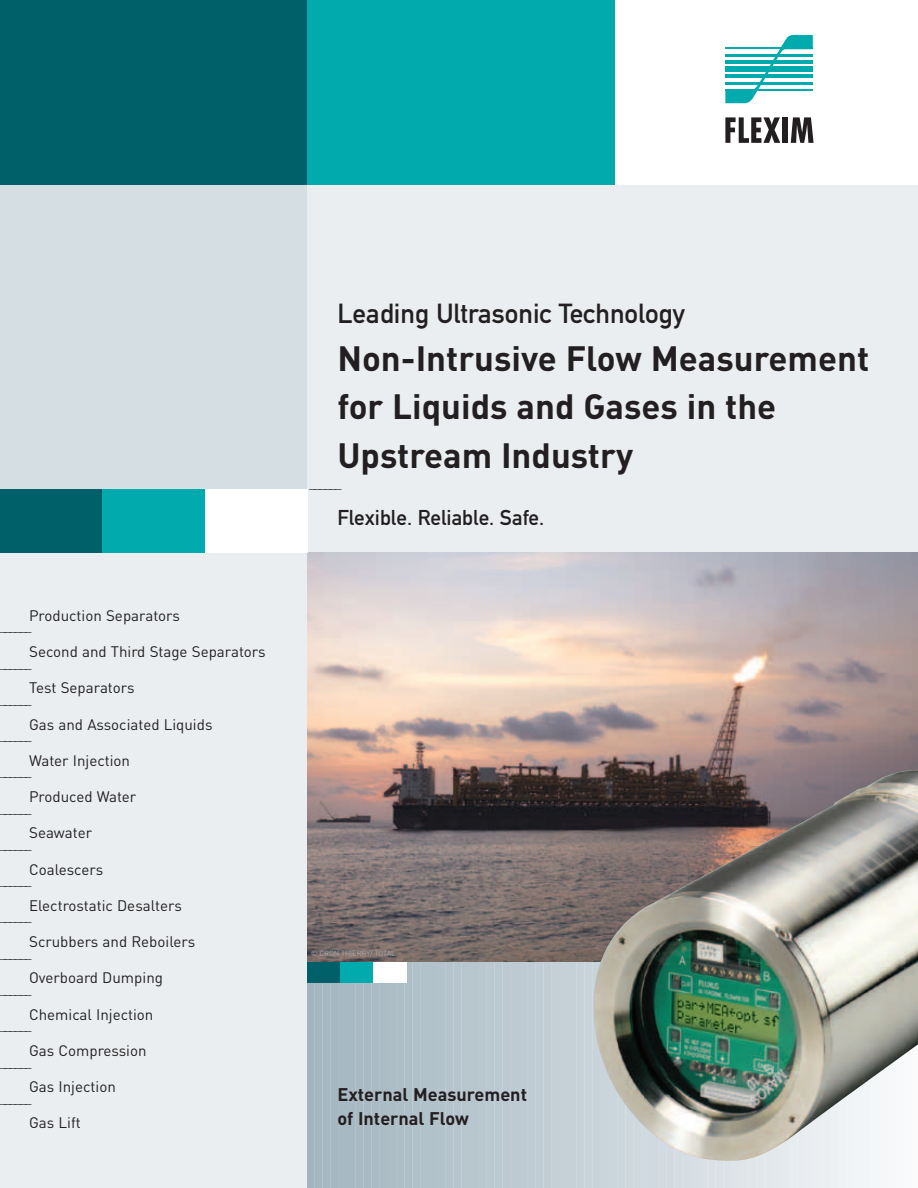
<style>
.page{position:relative;width:918px;height:1188px;background:#fff}
.page>*{position:absolute;margin:0;border:0;box-sizing:border-box;transform-origin:0 0}
.t1{font:700 34.8px/48.3px "DIN";color:#231f20}
.t2{font:27.15px "DIN Mittelschrift";color:#231f20}
.t3{font:21.15px "DIN Mittelschrift";color:#231f20}
.t4{font:700 18.15px/24.2px "DIN";color:#231f20}
.t5{font:15.15px "DIN";color:#231f20}
.t6{font:12.15px "DIN";color:#231f20}
.t7{font:7.5px "DIN";letter-spacing:-.015em;color:#a8a9ad}
</style>
<div class="page">
<div style="left:0;top:521px;width:313px;height:667px;background:#eaeef1"></div>
<div style="left:0;top:177px;width:313px;height:341px;background:#d5dee3"></div>
<div style="left:308px;top:185px;width:610px;height:372px;background:#eaeef1"></div>
<div style="left:308px;top:788px;width:6px;height:400px;background:#a2b4be"></div>
<div style="left:315px;top:788px;width:7px;height:400px;background:#a4b6c0"></div>
<div style="left:323px;top:788px;width:7px;height:400px;background:#a5b7c0"></div>
<div style="left:331px;top:788px;width:7px;height:400px;background:#a6b7c1"></div>
<div style="left:340px;top:788px;width:6px;height:400px;background:#a7b9c2"></div>
<div style="left:348px;top:788px;width:7px;height:400px;background:#a7b9c2"></div>
<div style="left:356px;top:788px;width:7px;height:400px;background:#a9bac3"></div>
<div style="left:364px;top:788px;width:7px;height:400px;background:#aabac4"></div>
<div style="left:372px;top:788px;width:7px;height:400px;background:#aabbc5"></div>
<div style="left:380px;top:788px;width:7px;height:400px;background:#acbcc5"></div>
<div style="left:389px;top:788px;width:6px;height:400px;background:#adbdc6"></div>
<div style="left:397px;top:788px;width:7px;height:400px;background:#aebec7"></div>
<div style="left:405px;top:788px;width:7px;height:400px;background:#afbfc8"></div>
<div style="left:413px;top:788px;width:7px;height:400px;background:#b0c1c9"></div>
<div style="left:421px;top:788px;width:7px;height:400px;background:#b2c2ca"></div>
<div style="left:430px;top:788px;width:6px;height:400px;background:#b2c2ca"></div>
<div style="left:438px;top:788px;width:7px;height:400px;background:#b4c3cb"></div>
<div style="left:446px;top:788px;width:7px;height:400px;background:#b4c3cc"></div>
<div style="left:454px;top:788px;width:7px;height:400px;background:#b6c4cd"></div>
<div style="left:462px;top:788px;width:7px;height:400px;background:#b7c5cd"></div>
<div style="left:471px;top:788px;width:6px;height:400px;background:#b7c6ce"></div>
<div style="left:479px;top:788px;width:7px;height:400px;background:#b9c7cf"></div>
<div style="left:487px;top:788px;width:7px;height:400px;background:#bac8d0"></div>
<div style="left:495px;top:788px;width:7px;height:400px;background:#bbc9d0"></div>
<div style="left:503px;top:788px;width:7px;height:400px;background:#bcc9d1"></div>
<div style="left:511px;top:788px;width:7px;height:400px;background:#bdcad2"></div>
<div style="left:520px;top:788px;width:7px;height:400px;background:#becbd3"></div>
<div style="left:528px;top:788px;width:7px;height:400px;background:#bfccd3"></div>
<div style="left:536px;top:788px;width:7px;height:400px;background:#c0cdd4"></div>
<div style="left:544px;top:788px;width:7px;height:400px;background:#c1cdd5"></div>
<div style="left:552px;top:788px;width:7px;height:400px;background:#c4d0d6"></div>
<div style="left:561px;top:788px;width:6px;height:400px;background:#c5d0d7"></div>
<div style="left:569px;top:788px;width:7px;height:400px;background:#c5d1d8"></div>
<div style="left:577px;top:788px;width:7px;height:400px;background:#c7d2d9"></div>
<div style="left:585px;top:788px;width:7px;height:400px;background:#c8d3da"></div>
<div style="left:593px;top:788px;width:7px;height:400px;background:#c9d4da"></div>
<div style="left:602px;top:788px;width:6px;height:400px;background:#cad5db"></div>
<div style="left:610px;top:788px;width:7px;height:400px;background:#cbd5dc"></div>
<div style="left:618px;top:788px;width:7px;height:400px;background:#ccd6dd"></div>
<div style="left:626px;top:788px;width:7px;height:400px;background:#cdd7de"></div>
<div style="left:634px;top:788px;width:7px;height:400px;background:#ced8de"></div>
<div style="left:642px;top:788px;width:7px;height:400px;background:#cfd9df"></div>
<div style="left:651px;top:788px;width:7px;height:400px;background:#d0d9e0"></div>
<div style="left:659px;top:788px;width:7px;height:400px;background:#d2dbe1"></div>
<div style="left:667px;top:788px;width:7px;height:400px;background:#d3dbe1"></div>
<div style="left:675px;top:788px;width:7px;height:400px;background:#d4dde2"></div>
<div style="left:683px;top:788px;width:7px;height:400px;background:#d5dee3"></div>
<div style="left:692px;top:788px;width:6px;height:400px;background:#d7dfe4"></div>
<div style="left:700px;top:788px;width:7px;height:400px;background:#d8e0e5"></div>
<div style="left:708px;top:788px;width:7px;height:400px;background:#dae1e6"></div>
<div style="left:716px;top:788px;width:7px;height:400px;background:#dbe2e7"></div>
<div style="left:724px;top:788px;width:7px;height:400px;background:#dce3e8"></div>
<div style="left:733px;top:788px;width:6px;height:400px;background:#dee4e8"></div>
<div style="left:741px;top:788px;width:7px;height:400px;background:#dfe5e9"></div>
<div style="left:749px;top:788px;width:7px;height:400px;background:#e1e6ea"></div>
<div style="left:757px;top:788px;width:7px;height:400px;background:#e1e7eb"></div>
<div style="left:765px;top:788px;width:7px;height:400px;background:#e2e8ec"></div>
<div style="left:773px;top:788px;width:7px;height:400px;background:#e4e9ed"></div>
<div style="left:782px;top:788px;width:7px;height:400px;background:#e5eaee"></div>
<div style="left:790px;top:788px;width:7px;height:400px;background:#e7ecef"></div>
<div style="left:798px;top:788px;width:7px;height:400px;background:#e8ecf0"></div>
<div style="left:806px;top:788px;width:7px;height:400px;background:#e9edf0"></div>
<div style="left:814px;top:788px;width:7px;height:400px;background:#eaeef1"></div>
<div style="left:823px;top:788px;width:6px;height:400px;background:#ebeff2"></div>
<div style="left:831px;top:788px;width:7px;height:400px;background:#edf1f3"></div>
<div style="left:839px;top:788px;width:7px;height:400px;background:#eef2f4"></div>
<div style="left:847px;top:788px;width:7px;height:400px;background:#eff3f5"></div>
<div style="left:855px;top:788px;width:7px;height:400px;background:#f1f4f6"></div>
<div style="left:864px;top:788px;width:6px;height:400px;background:#f2f5f7"></div>
<div style="left:872px;top:788px;width:7px;height:400px;background:#f4f6f7"></div>
<div style="left:880px;top:788px;width:7px;height:400px;background:#f5f7f8"></div>
<div style="left:888px;top:788px;width:7px;height:400px;background:#f6f8f9"></div>
<div style="left:896px;top:788px;width:7px;height:400px;background:#f8f9fa"></div>
<div style="left:904px;top:788px;width:7px;height:400px;background:#f9fafb"></div>
<div style="left:913px;top:788px;width:5px;height:400px;background:#fbfbfc"></div>
<img style="left:308px;top:553px;width:610px;height:409px">
<div style="left:308px;top:962px;width:33px;height:20px;background:#00606a"></div>
<div style="left:341px;top:962px;width:33px;height:20px;background:#00aaad"></div>
<div style="left:374px;top:962px;width:33px;height:20px;background:#fff"></div>
<img style="left:593px;top:770px;width:325px;height:392px">
<div style="left:0;top:0;width:331px;height:185px;background:#00606a"></div>
<div style="left:308px;top:0;width:325px;height:185px;background:#00aaad"></div>
<div style="left:616px;top:0;width:302px;height:185px;background:#fff"></div>
<svg style="left:725px;top:35px;width:88px;height:68px"></svg>
<svg style="left:725px;top:117px;width:55px;height:26px"></svg>
<div style="left:782px;top:117px;width:5px;height:26px;background:#231f20"></div>
<svg style="left:791px;top:117px;width:23px;height:26px"></svg>
<div style="left:0;top:489px;width:102px;height:64px;background:#00606a"></div>
<div style="left:102px;top:489px;width:103px;height:64px;background:#00aaad"></div>
<div style="left:205px;top:489px;width:103px;height:64px;background:#fff"></div>
<p class="t5" style="left:29px;top:606px;width:152px">Production Separators</p>
<p class="t6" style="left:-1px;top:619px;width:34px">______</p>
<p class="t5" style="left:29px;top:642px;width:238px">Second and Third Stage Separators</p>
<p class="t6" style="left:-1px;top:656px;width:34px">______</p>
<p class="t5" style="left:29px;top:678px;width:107px">Test Separators</p>
<p class="t6" style="left:-1px;top:692px;width:34px">______</p>
<p class="t5" style="left:29px;top:715px;width:185px">Gas and Associated Liquids</p>
<p class="t6" style="left:-1px;top:728px;width:34px">______</p>
<p class="t5" style="left:29px;top:751px;width:102px">Water Injection</p>
<p class="t6" style="left:-1px;top:764px;width:34px">______</p>
<p class="t5" style="left:29px;top:787px;width:109px">Produced Water</p>
<p class="t6" style="left:-1px;top:801px;width:34px">______</p>
<p class="t5" style="left:29px;top:823px;width:64px">Seawater</p>
<p class="t6" style="left:-1px;top:837px;width:34px">______</p>
<p class="t5" style="left:29px;top:860px;width:76px">Coalescers</p>
<p class="t6" style="left:-1px;top:873px;width:34px">______</p>
<p class="t5" style="left:29px;top:896px;width:154px">Electrostatic Desalters</p>
<p class="t6" style="left:-1px;top:909px;width:34px">______</p>
<p class="t5" style="left:29px;top:932px;width:168px">Scrubbers and Reboilers</p>
<p class="t6" style="left:-1px;top:946px;width:34px">______</p>
<p class="t5" style="left:29px;top:968px;width:135px">Overboard Dumping</p>
<p class="t6" style="left:-1px;top:982px;width:34px">______</p>
<p class="t5" style="left:29px;top:1005px;width:126px">Chemical Injection</p>
<p class="t6" style="left:-1px;top:1018px;width:34px">______</p>
<p class="t5" style="left:29px;top:1041px;width:119px">Gas Compression</p>
<p class="t6" style="left:-1px;top:1055px;width:34px">______</p>
<p class="t5" style="left:29px;top:1077px;width:88px">Gas Injection</p>
<p class="t6" style="left:-1px;top:1091px;width:34px">______</p>
<p class="t5" style="left:29px;top:1114px;width:53px">Gas Lift</p>
<h2 class="t2" style="left:338px;top:297px;width:349px">Leading Ultrasonic Technology</h2>
<h1 class="t1" style="left:337px;top:333px;width:533px">Non-Intrusive Flow Measurement for Liquids and Gases in the<br>Upstream Industry</h1>
<p class="t6" style="left:309px;top:476px;width:34px">______</p>
<h3 class="t3" style="left:337px;top:505px;width:208px">Flexible. Reliable. Safe.</h3>
<p class="t7" style="left:311px;top:949px;width:86px">© CRON THIERRY/ TOTAL</p>
<p class="t4" style="left:337px;top:1081px;width:191px">External Measurement of Internal Flow</p>
</div>
